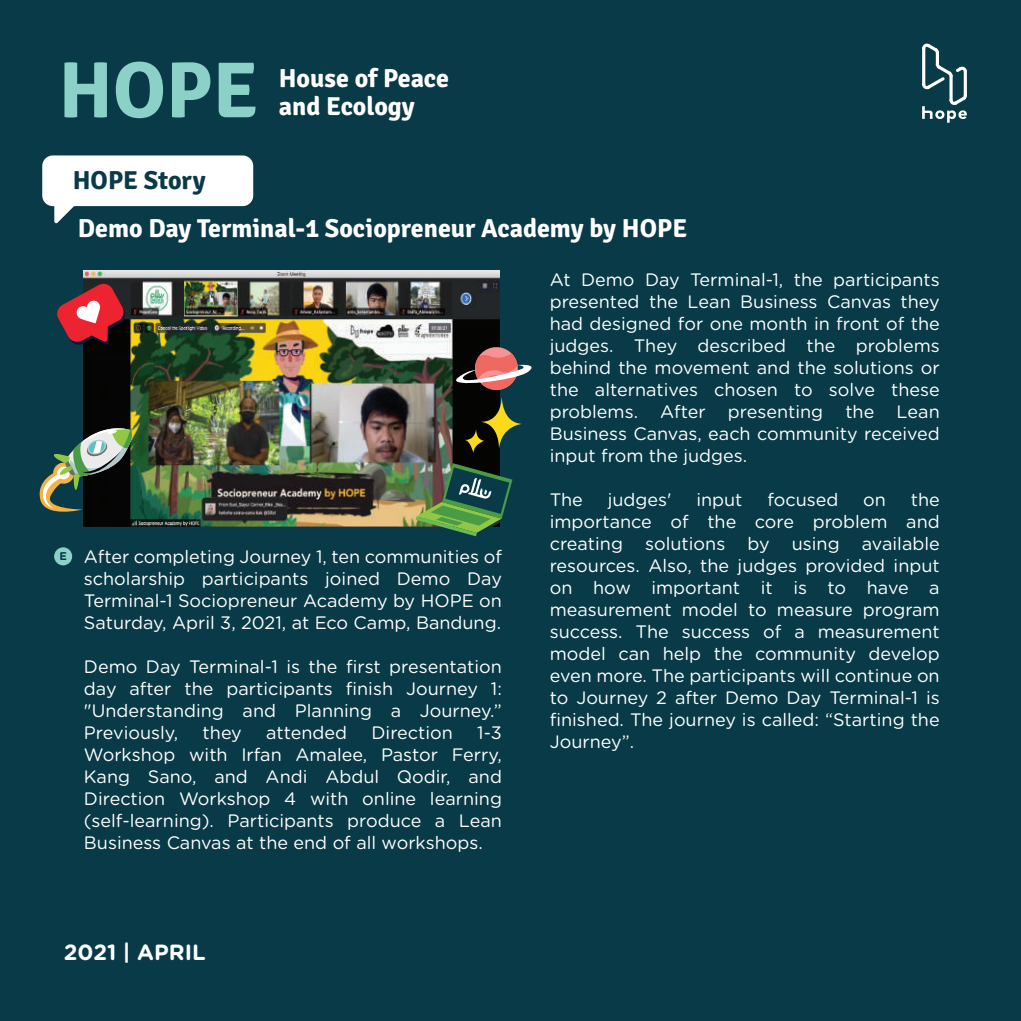
<style>
.page{position:relative;width:1021px;height:1021px;background:#fff}
.page>*{position:absolute;margin:0;border:0;box-sizing:border-box;transform-origin:0 0}
.t1{font:700 79.4px "Signika";color:#8bd1c7}
.t2{font:700 26px "Signika";color:#fff}
.t3{font:700 26px "Signika";color:#093a47}
.t4{font:700 22px "Gotham Rounded";color:#fff}
.t5{font:18px/22px "Gotham Rounded";color:#fff;text-align:justify}
.t6{font:700 11.2px "Gotham Rounded";color:#093a47}
</style>
<div class="page">
<div style="left:0;top:0;width:1020px;height:1020px;background:#093a47"></div>
<div style="left:54px;top:547px;width:18px;height:18px;background:#8bd1c7;border-radius:50%"></div>
<div style="left:42px;top:155px;width:211px;height:51px;background:#fff;border-radius:11px"></div>
<svg style="left:54px;top:206px;width:23px;height:18px"></svg>
<svg style="left:922px;top:44px;width:16px;height:10px"></svg>
<hr style="left:922px;top:47px;width:3px;height:39px;background:#fff;border-radius:2px">
<svg style="left:935px;top:51px;width:4px;height:15px"></svg>
<svg style="left:922px;top:63px;width:44px;height:60px"></svg>
<img style="left:84px;top:270px;width:415px;height:256px">
<svg style="left:39px;top:422px;width:97px;height:96px"></svg>
<svg style="left:444px;top:345px;width:88px;height:108px"></svg>
<img style="left:416px;top:463px;width:97px;height:73px">
<svg style="left:57px;top:282px;width:69px;height:64px"></svg>
<h1 class="t1" style="left:58px;top:42px;width:201px">HOPE</h1>
<h2 class="t2" style="left:279px;top:63px;width:172px">House of Peace</h2>
<h2 class="t2" style="left:279px;top:91px;width:137px">and Ecology</h2>
<h2 class="t3" style="left:73px;top:165px;width:134px">HOPE Story</h2>
<h2 class="t2" style="left:78px;top:212px;width:611px">Demo Day Terminal-1 Sociopreneur Academy by HOPE</h2>
<p class="t6" style="left:60px;top:547px;width:9px">E</p>
<p class="t5" style="left:84px;top:544px;width:419px">After completing Journey 1, ten communities of scholarship participants joined Demo Day Terminal-1 Sociopreneur Academy by HOPE on Saturday, April 3, 2021, at Eco Camp, Bandung.</p>
<p class="t5" style="left:84px;top:654px;width:419px">Demo Day Terminal-1 is the first presentation day after the participants finish Journey 1: "Understanding and Planning a Journey.” Previously,</p>
<p class="t5" style="left:203px;top:720px;width:41px">they</p>
<p class="t5" style="left:266px;top:720px;width:82px">attended</p>
<p class="t5" style="left:371px;top:720px;width:83px">Direction</p>
<p class="t5" style="left:84px;top:720px;width:419px;text-indent:393px">1-3<br>Workshop with Irfan Amalee, Pastor Ferry, Kang Sano, and Andi Abdul Qodir, and Direction Workshop 4 with online learning (self-learning). Participants produce a Lean Business Canvas at the end of all workshops.</p>
<p class="t5" style="left:549px;top:267px;width:391px">At Demo Day Terminal-1, the participants presented the Lean Business Canvas they had designed for one month in front of the judges. They described the problems behind the movement and the solutions or the alternatives chosen to solve these problems. After presenting the Lean Business Canvas, each community received input from the judges.</p>
<p class="t5" style="left:549px;top:487px;width:35px">The</p>
<p class="t5" style="left:607px;top:487px;width:65px">judges'</p>
<p class="t5" style="left:696px;top:487px;width:48px">input</p>
<p class="t5" style="left:767px;top:487px;width:72px">focused</p>
<p class="t5" style="left:863px;top:487px;width:24px">on</p>
<p class="t5" style="left:549px;top:487px;width:391px;text-indent:361px">the importance of the core problem and creating solutions by using available resources. Also, the judges provided input on how important it is to have a measurement model to measure program success. The success of a measurement model can help the community develop even more. The participants will continue on to Journey 2 after Demo Day Terminal-1 is finished. The journey is called: “Starting the Journey”.</p>
<p class="t4" style="left:64px;top:936px;width:143px">2021 | APRIL</p>
</div>
